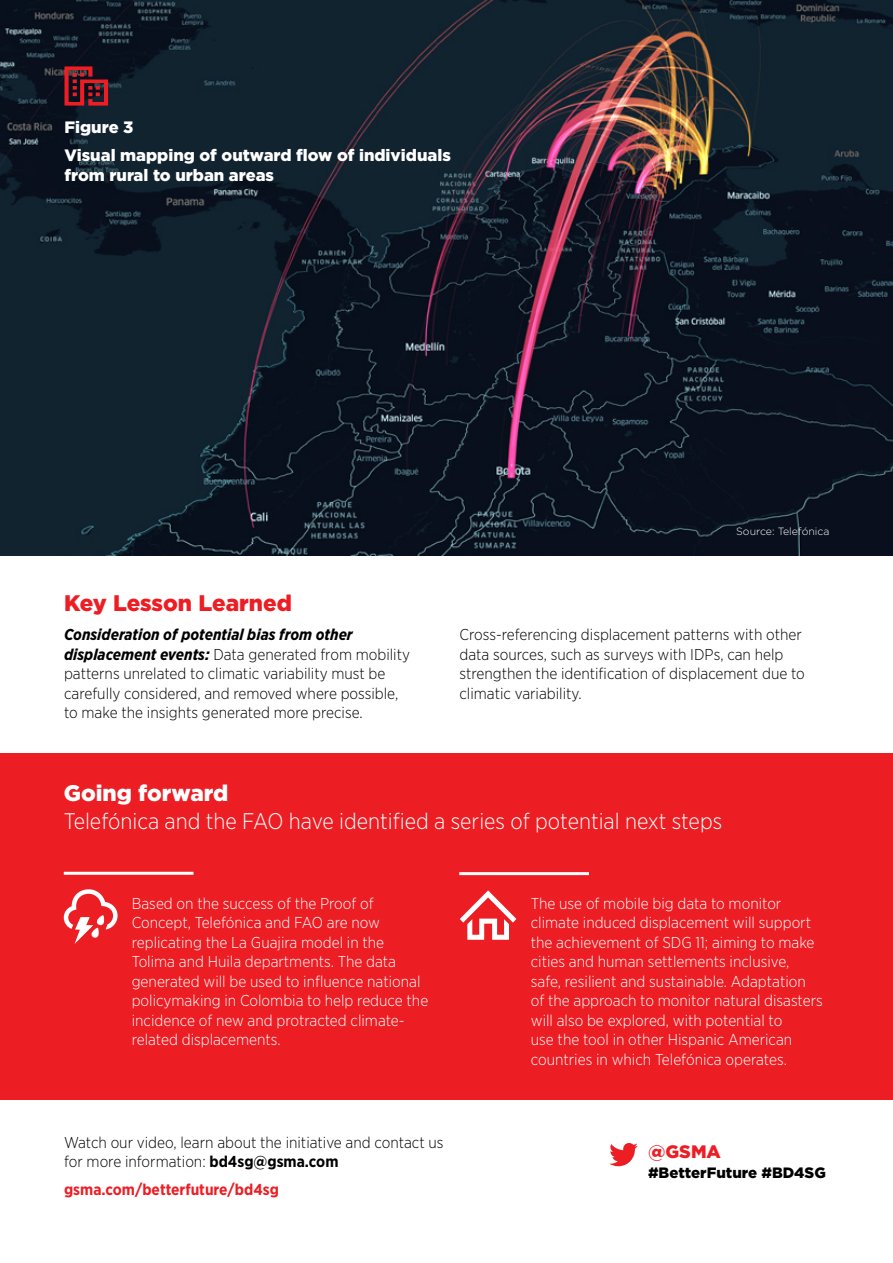
<style>
.page{position:relative;width:893px;height:1263px;background:#fff}
.page>*{position:absolute;margin:0;border:0;box-sizing:border-box;transform-origin:0 0}
.t1{font:300 22.5px "Gotham Narrow";color:#fff}
.t2{font:900 22.5px "Gotham";color:#ed1d24}
.t3{font:900 22.5px "Gotham";color:#fff}
.t4{font:900 18px "Gotham";color:#ed1d24}
.t5{font:900 16.5px/28.3px "Gotham";color:#fff}
.t6{font:300 15.75px/19.5px "Gotham Narrow";color:#fff}
.t7{font:300 15.75px/19.5px "Gotham Narrow";color:#000}
.t8{font:700 15.75px "Gotham Narrow";color:#ed1d24}
.t9{font:900 15px "Gotham";color:#000}
.t10{font:300 10.5px "Gotham";color:#fff}
.s1{font-weight:700;font-style:italic}
.s2{font-weight:700}
</style>
<div class="page">
<img style="left:0;top:0;width:893px;height:555px">
<div style="left:0;top:753px;width:893px;height:346px;background:#ed1d24"></div>
<svg style="left:609px;top:1143px;width:29px;height:23px"></svg>
<hr style="left:459px;top:872px;width:130px;height:3px;background:#fff">
<hr style="left:64px;top:872px;width:130px;height:3px;background:#fff">
<svg style="left:64px;top:889px;width:54px;height:55px"></svg>
<svg style="left:460px;top:890px;width:56px;height:50px"></svg>
<svg style="left:64px;top:66px;width:44px;height:40px"></svg>
<p class="t5" style="left:64px;top:112px;width:388px">Figure 3<br>Visual mapping of outward flow of individuals</p>
<p class="t5" style="left:64px;top:160px;width:211px">from rural to urban areas</p>
<p class="t10" style="left:736px;top:525px;width:95px">Source: Telefónica</p>
<h1 class="t2" style="left:64px;top:588px;width:229px">Key Lesson Learned</h1>
<p class="t7" style="left:64px;top:625px;width:348px"><span class="s1">Consideration of potential bias from other displacement events:</span> Data generated from mobility patterns unrelated to climatic variability must be carefully considered, and removed where possible, to make the insights generated more precise.</p>
<p class="t7" style="left:459px;top:625px;width:347px">Cross-referencing displacement patterns with other data sources, such as surveys with IDPs, can help strengthen the identification of displacement due to climatic variability.</p>
<h1 class="t3" style="left:64px;top:777px;width:166px">Going forward</h1>
<h1 class="t1" style="left:64px;top:808px;width:660px">Telefónica and the FAO have identified a series of potential next steps</h1>
<p class="t6" style="left:132px;top:893px;width:298px">Based on the success of the Proof of Concept, Telefónica and FAO are now replicating the La Guajira model in the Tolima and Huila departments. The data generated will be used to influence national policymaking in Colombia to help reduce the incidence of new and protracted climate&shy;related displacements.</p>
<p class="t7" style="left:64px;top:1132px;width:381px">Watch our video, learn about the initiative and contact us for more information: <span class="s2">bd4sg@gsma.com</span></p>
<p class="t8" style="left:64px;top:1180px;width:216px">gsma.com/betterfuture/bd4sg</p>
<p class="t6" style="left:531px;top:893px;width:293px">The use of mobile big data to monitor climate induced displacement will support the achievement of SDG 11; aiming to make cities and human settlements inclusive, safe, resilient and sustainable. Adaptation of the approach to monitor natural disasters will also be explored, with potential to<br>use the tool in other Hispanic American countries in which Telefónica operates.</p>
<p class="t4" style="left:648px;top:1139px;width:74px">@GSMA</p>
<p class="t9" style="left:648px;top:1162px;width:179px">#BetterFuture #BD4SG</p>
</div>
